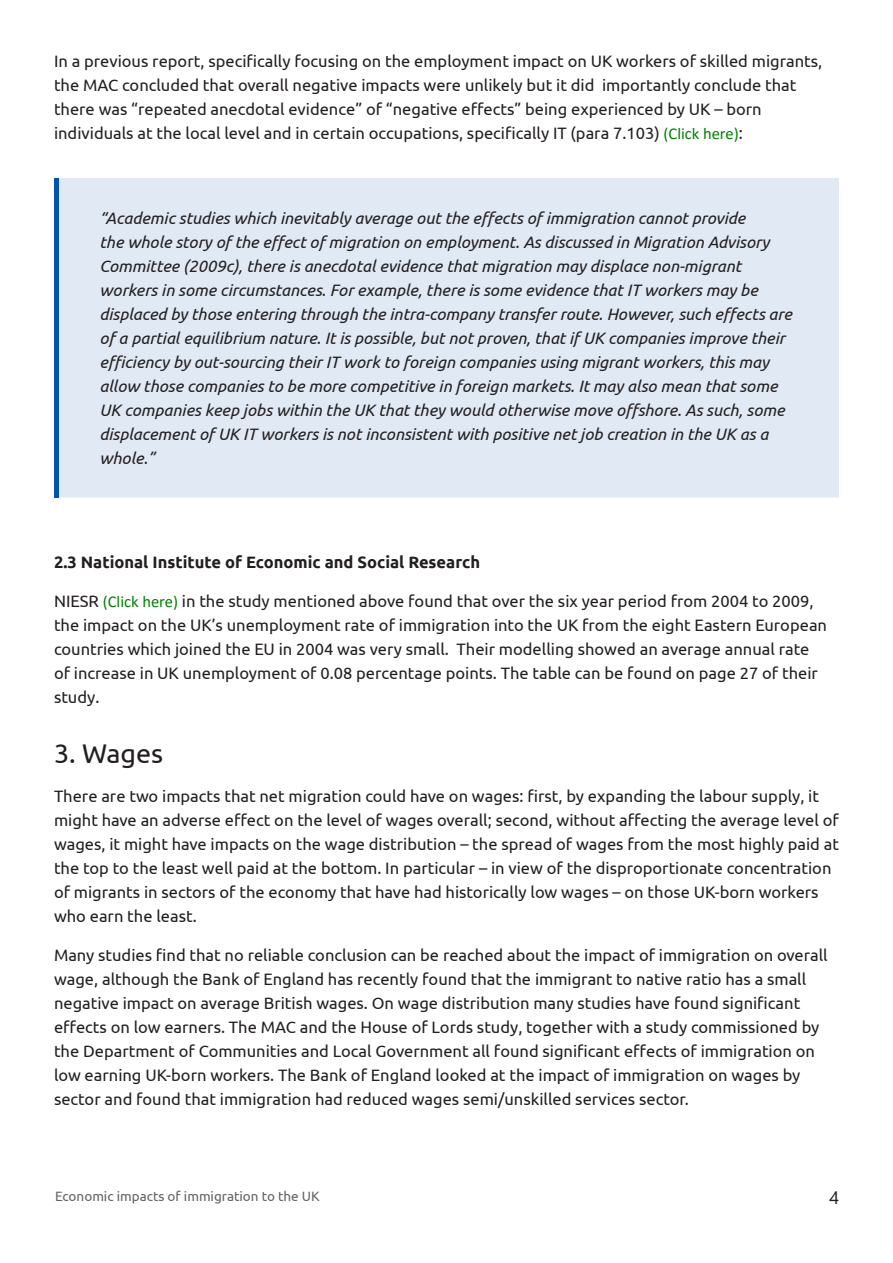
<style>
.page{position:relative;width:893px;height:1263px;background:#fff}
.page>*{position:absolute;margin:0;border:0;box-sizing:border-box;transform-origin:0 0}
.t1{font:27px "Ubuntu";color:#231f20}
.t2{font:18px "Segoe UI";color:#231f20}
.t3{font:16.5px/24px "Ubuntu";color:#231f20}
.t4{font:italic 16.5px/24px "Ubuntu";color:#231f20}
.t5{font:700 16.5px "Ubuntu";color:#231f20}
.t6{font:13.5px "Ubuntu";color:#646363}
.s1{font-family:"Calibri";color:#008000}
</style>
<div class="page">
<div style="left:56px;top:179px;width:781px;height:317px;background:#e0e9f4"></div>
<div style="left:54px;top:178px;width:785px;height:319px;border:3px solid #e0e9f4"></div>
<hr style="left:54px;top:178px;width:4px;height:319px;background:#0054ad">
<p class="t3" style="left:54px;top:48px;width:770px">In a previous report, specifically focusing on the employment impact on UK workers of skilled migrants, the MAC concluded that overall negative impacts were unlikely but it did importantly conclude that there was “repeated anecdotal evidence” of “negative effects” being experienced by UK – born individuals at the local level and in certain occupations, specifically IT (para 7.103) <span class="s1">(Click here)</span>:</p>
<p class="t4" style="left:100px;top:206px;width:694px">“Academic studies which inevitably average out the effects of immigration cannot provide<br>the whole story of the effect of migration on employment. As discussed in Migration Advisory Committee (2009c), there is anecdotal evidence that migration may displace non-migrant workers in some circumstances. For example, there is some evidence that IT workers may be displaced by those entering through the intra-company transfer route. However, such effects are of a partial equilibrium nature. It is possible, but not proven, that if UK companies improve their efficiency by out-sourcing their IT work to foreign companies using migrant workers, this may allow those companies to be more competitive in foreign markets. It may also mean that some UK companies keep jobs within the UK that they would otherwise move offshore. As such, some displacement of UK IT workers is not inconsistent with positive net job creation in the UK as a whole.”</p>
<p class="t5" style="left:54px;top:552px;width:428px">2.3 National Institute of Economic and Social Research</p>
<p class="t3" style="left:54px;top:588px;width:775px">NIESR <span class="s1">(Click here)</span> in the study mentioned above found that over the six year period from 2004 to 2009, the impact on the UK’s unemployment rate of immigration into the UK from the eight Eastern European countries which joined the EU in 2004 was very small. Their modelling showed an average annual rate of increase in UK unemployment of 0.08 percentage points. The table can be found on page 27 of their study.</p>
<p class="t1" style="left:54px;top:737px;width:111px">3. Wages</p>
<p class="t3" style="left:54px;top:783px;width:786px">There are two impacts that net migration could have on wages: first, by expanding the labour supply, it might have an adverse effect on the level of wages overall; second, without affecting the average level of wages, it might have impacts on the wage distribution – the spread of wages from the most highly paid at the top to the least well paid at the bottom. In particular – in view of the disproportionate concentration of migrants in sectors of the economy that have had historically low wages – on those UK-born workers who earn the least.</p>
<p class="t3" style="left:54px;top:942px;width:775px">Many studies find that no reliable conclusion can be reached about the impact of immigration on overall wage, although the Bank of England has recently found that the immigrant to native ratio has a small negative impact on average British wages. On wage distribution many studies have found significant effects on low earners. The MAC and the House of Lords study, together with a study commissioned by the Department of Communities and Local Government all found significant effects of immigration on low earning UK-born workers. The Bank of England looked at the impact of immigration on wages by sector and found that immigration had reduced wages semi/unskilled services sector.</p>
<p class="t6" style="left:55px;top:1188px;width:266px">Economic impacts of immigration to the UK</p>
<p class="t2" style="left:830px;top:1183px;width:11px">4</p>
</div>
